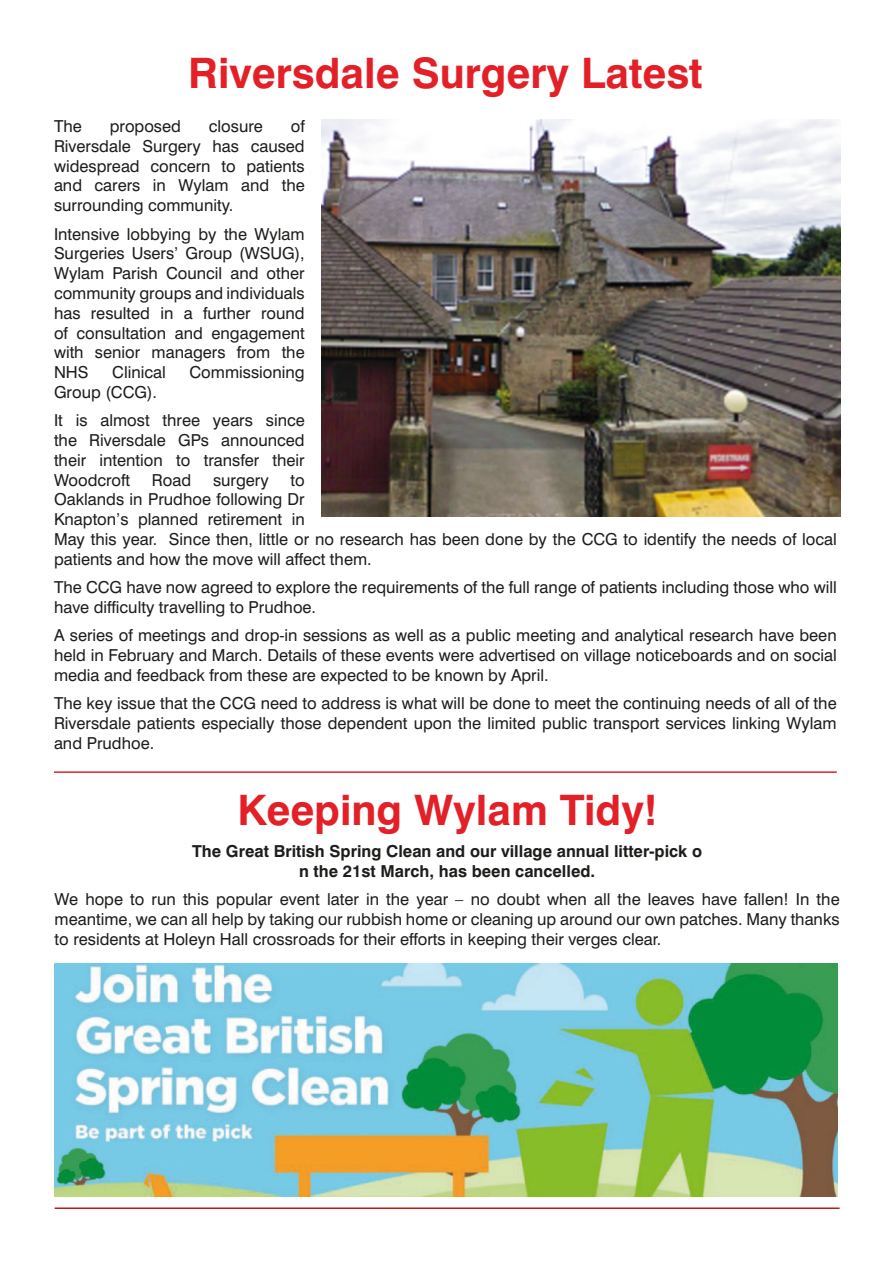
<style>
.page{position:relative;width:893px;height:1263px;background:#fff}
.page>*{position:absolute;margin:0;border:0;box-sizing:border-box;transform-origin:0 0}
.t1{font:700 42px "Swiss 721 BT";color:#e32027}
.t2{font:16.5px/19.8px "Swiss 721 BT";color:#1d1d1b;text-align:justify}
.t3{font:700 16.5px/19.8px "Swiss 721 BT";color:#1d1d1b;text-align:center}
</style>
<div class="page">
<img style="left:322px;top:119px;width:518px;height:397px">
<hr style="left:54px;top:771px;width:783px;height:2px;background:#e32027">
<hr style="left:55px;top:1207px;width:785px;height:2px;background:#c21818">
<img style="left:54px;top:963px;width:783px;height:234px">
<h1 class="t1" style="left:188px;top:47px;width:516px">Riversdale Surgery Latest</h1>
<p class="t2" style="left:54px;top:116px;width:252px;text-indent:237px">of Riversdale Surgery has caused widespread concern to patients and carers in Wylam and the surrounding community.</p>
<p class="t2" style="left:54px;top:224px;width:252px">Intensive lobbying by the Wylam Surgeries Users’ Group (WSUG), Wylam Parish Council and other community groups and individuals has resulted in a further round of consultation and engagement with senior managers from the NHS</p>
<p class="t2" style="left:54px;top:116px;width:29px">The</p>
<p class="t2" style="left:110px;top:116px;width:73px">proposed</p>
<p class="t2" style="left:209px;top:116px;width:56px">closure</p>
<p class="t2" style="left:112px;top:362px;width:55px">Clinical</p>
<p class="t2" style="left:190px;top:362px;width:117px">Commissioning</p>
<p class="t2" style="left:54px;top:378px;width:252px;line-height:28.3px">Group (CCG).<br>It is almost three years since</p>
<p class="t2" style="left:54px;top:430px;width:252px">the Riversdale GPs announced their intention to transfer their Woodcroft</p>
<p class="t2" style="left:152px;top:470px;width:41px">Road</p>
<p class="t2" style="left:213px;top:470px;width:57px">surgery</p>
<p class="t2" style="left:54px;top:470px;width:784px;text-align:left;text-indent:237px">to<br>Oaklands in Prudhoe following Dr<br>Knapton’s planned retirement in<br>May this year. Since then, little or no research has been done by the CCG to identify the needs of local patients and how the move will affect them.</p>
<p class="t2" style="left:54px;top:577px;width:784px">The CCG have now agreed to explore the requirements of the full range of patients including those who will have difficulty travelling to Prudhoe.</p>
<p class="t2" style="left:54px;top:625px;width:784px">A series of meetings and drop-in sessions as well as a public meeting and analytical research have been held in February and March. Details of these events were advertised on village noticeboards and on social media and feedback from these are expected to be known by April.</p>
<p class="t2" style="left:54px;top:693px;width:784px">The key issue that the CCG need to address is what will be done to meet the continuing needs of all of the Riversdale patients especially those dependent upon the limited public transport services linking Wylam and Prudhoe.</p>
<h1 class="t1" style="left:238px;top:784px;width:422px">Keeping Wylam Tidy!</h1>
<p class="t3" style="left:192px;top:841px;width:511px">The Great British Spring Clean and our village annual litter-pick o n the 21st March, has been cancelled.</p>
<p class="t2" style="left:55px;top:889px;width:787px">We hope to run this popular event later in the year – no doubt when all the leaves have fallen! In the meantime, we can all help by taking our rubbish home or cleaning up around our own patches. Many thanks to residents at Holeyn Hall crossroads for their efforts in keeping their verges clear.</p>
</div>
